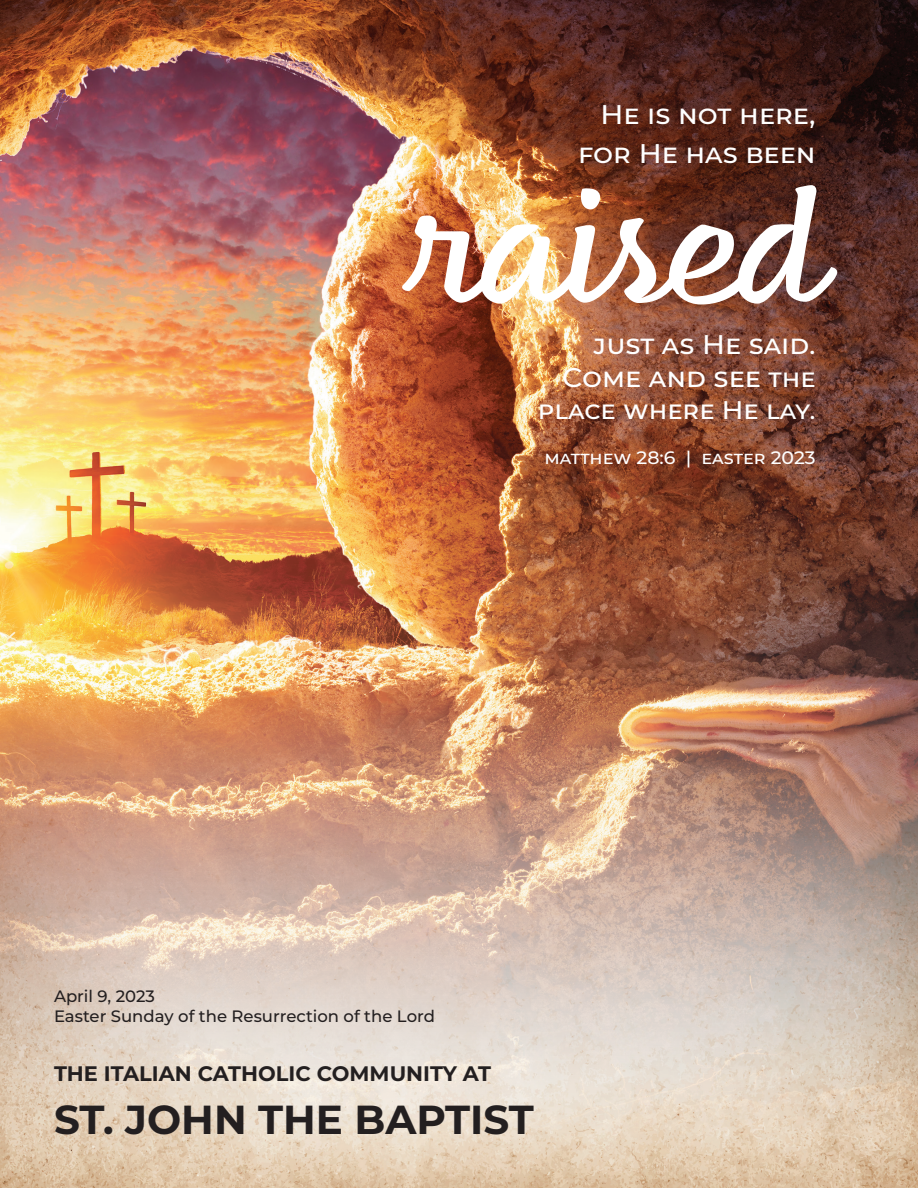
<style>
.page{position:relative;width:918px;height:1188px;background:#fff}
.page>*{position:absolute;margin:0;border:0;box-sizing:border-box;transform-origin:0 0}
.t1{font:150px "Feltro";color:#fff}
.t2{font:700 40.5px "Montserrat";color:#231f20}
.t3{font:500 27px/39.6px "Montserrat";color:#fff;text-align:right;scale:1.05 1}
.t4{font:500 25.5px "Montserrat";color:#fff;scale:1.05 1}
.t5{font:700 21px "Montserrat";color:#231f20}
.t6{font:500 18px "Montserrat";color:#fff;scale:1.05 1}
.t7{font:500 16.5px/19.8px "Montserrat";color:#231f20}
.s1{font-size:25.5px}
</style>
<div class="page">
<img style="left:0;top:0;width:918px;height:699px">
<img style="left:0;top:699px;width:918px;height:489px">
<p class="t3" style="left:578px;top:93px;width:228px">He is not here, for He has been</p>
<p class="t1" style="left:403px;top:148px;width:415px">raised</p>
<p class="t3" style="left:562px;top:327px;width:243px;line-height:32.4px">just as He said.<br>Come and see <span class="s1">the</span></p>
<p class="t4" style="left:538px;top:392px;width:266px">place where He lay.</p>
<p class="t6" style="left:544px;top:445px;width:260px">matthew 28:6 | easter 2023</p>
<p class="t7" style="left:54px;top:985px;width:382px">April 9, 2023<br>Easter Sunday of the Resurrection of the Lord</p>
<p class="t5" style="left:54px;top:1058px;width:439px">THE ITALIAN CATHOLIC COMMUNITY AT</p>
<p class="t2" style="left:54px;top:1090px;width:481px">ST. JOHN THE BAPTIST</p>
</div>
